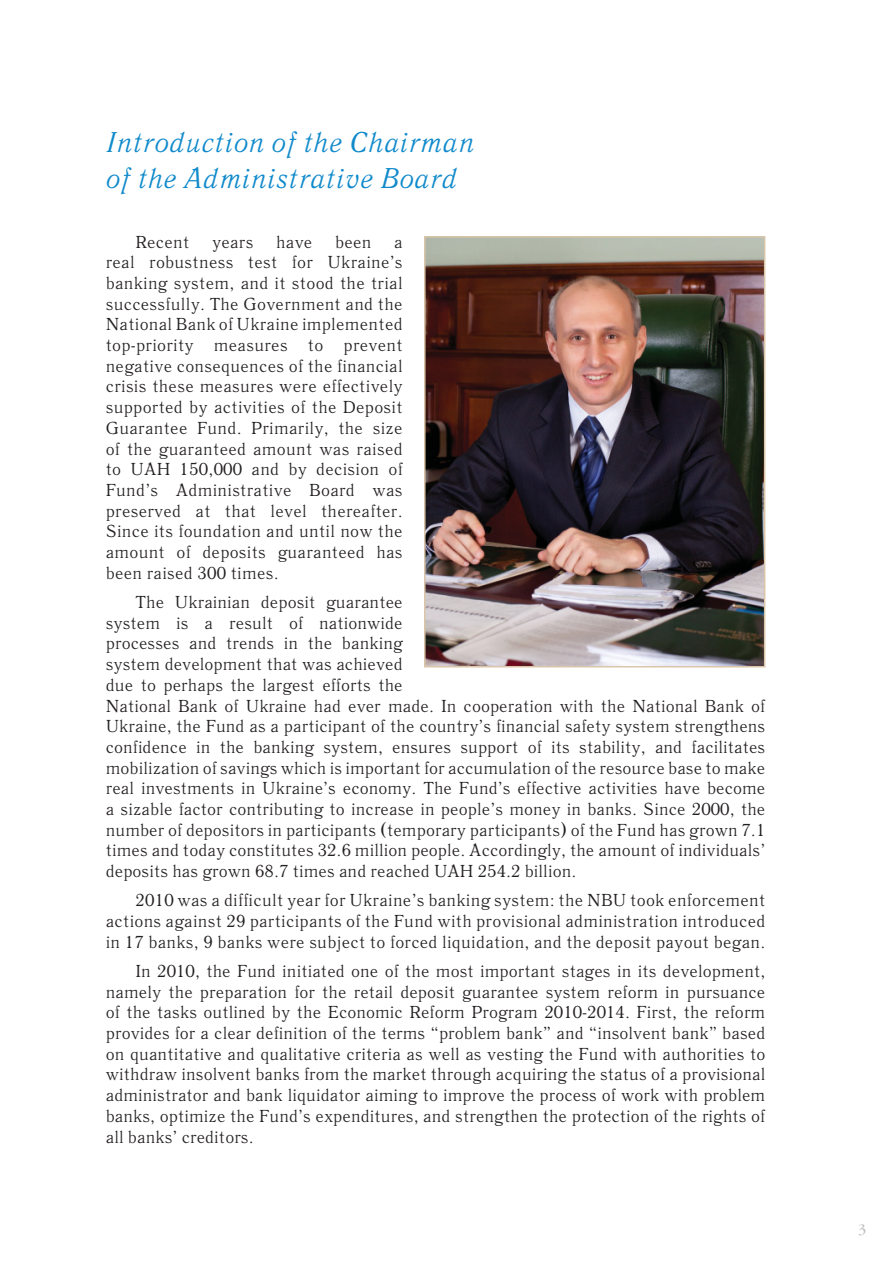
<style>
.page{position:relative;width:893px;height:1263px;background:#fff}
.page>*{position:absolute;margin:0;border:0;box-sizing:border-box;transform-origin:0 0}
.t1{font:italic 28.5px/36px "Quant Antiqua C";color:#108acb}
.t2{font:17.25px/20.7px "Quant Antiqua C";color:#231f20;text-align:justify;scale:1.04 1}
.t3{font:13.5px "Garamond Book C";color:#bbbdbf}
</style>
<div class="page">
<img style="left:427px;top:239px;width:335px;height:425px">
<div style="left:424px;top:236px;width:341px;height:431px;border:2px solid #dbc6a9"></div>
<h1 class="t1" style="left:106px;top:127px;width:370px">Introduction of the Chairman of the Administrative Board</h1>
<p class="t2" style="left:136px;top:233px;width:53px">Recent</p>
<p class="t2" style="left:212px;top:233px;width:41px">years</p>
<p class="t2" style="left:276px;top:233px;width:36px">have</p>
<p class="t2" style="left:335px;top:233px;width:37px">been</p>
<p class="t2" style="left:106px;top:233px;width:287px;text-indent:288px">a real robustness test for Ukraine’s banking system, and it stood the trial successfully. The Government and the National Bank of Ukraine implemented top-priority measures to prevent negative consequences of the financial crisis these measures were effectively supported by activities of the Deposit Guarantee Fund. Primarily, the size of the guaranteed amount was raised to UAH 150,000 and by decision of Fund’s Administrative Board was preserved at that level thereafter.<br>Since its foundation and until now the amount of deposits guaranteed has been raised 300 times.</p>
<p class="t2" style="left:106px;top:593px;width:636px;text-align:left;text-indent:30px">The Ukrainian deposit guarantee<br>system is a result of nationwide<br>processes and trends in the banking<br>system development that was achieved<br>due to perhaps the largest efforts the<br>National Bank of Ukraine had ever made. In cooperation with the National Bank of Ukraine, the Fund as a participant of the country’s financial safety system strengthens confidence in the banking system, ensures support of its stability, and facilitates mobilization of savings which is important for accumulation of the resource base to make real investments in Ukraine’s economy. The Fund’s effective activities have become a sizable factor contributing to increase in people’s money in banks. Since 2000, the number of depositors in participants (temporary participants) of the Fund has grown 7.1 times and today constitutes 32.6 million people. Accordingly, the amount of individuals’ deposits has grown 68.7 times and reached UAH 254.2 billion.</p>
<p class="t2" style="left:106px;top:892px;width:636px;text-indent:30px">2010 was a difficult year for Ukraine’s banking system: the NBU took enforcement actions against 29 participants of the Fund with provisional administration introduced in 17 banks, 9 banks were subject to forced liquidation, and the deposit payout began.</p>
<p class="t2" style="left:106px;top:962px;width:636px;text-indent:30px">In 2010, the Fund initiated one of the most important stages in its development, namely the preparation for the retail deposit guarantee system reform in pursuance of the tasks outlined by the Economic Reform Program 2010-2014. First, the reform provides for a clear definition of the terms “problem bank” and “insolvent bank” based on quantitative and qualitative criteria as well as vesting the Fund with authorities to withdraw insolvent banks from the market through acquiring the status of a provisional administrator and bank liquidator aiming to improve the process of work with problem banks, optimize the Fund’s expenditures, and strengthen the protection of the rights of all banks’ creditors.</p>
<p class="t3" style="left:858px;top:1223px;width:10px">3</p>
</div>
